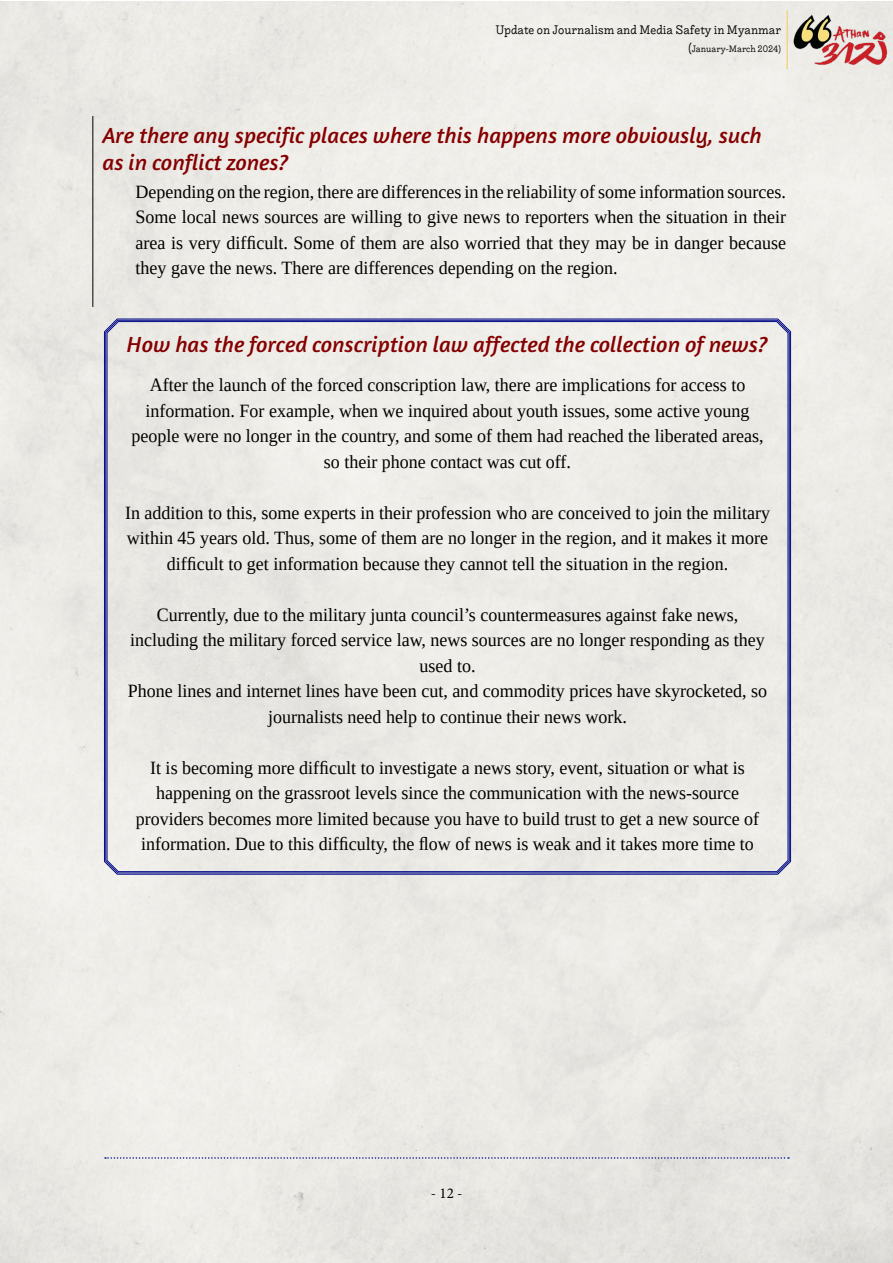
<style>
.page{position:relative;width:893px;height:1263px;background:#fff}
.page>*{position:absolute;margin:0;border:0;box-sizing:border-box;transform-origin:0 0}
.t1{font:italic 22.5px/27px "Amaranth";color:#850000}
.t2{font:18.75px/25.5px "Liberation Serif";color:#000;text-align:center;scale:.96 1}
.t3{font:15px "Minion Pro";color:#000}
.t4{font:12px "Liebe Ruth";color:#000}
.t5{font:9px "Liebe Ruth";color:#000}
.s1{font-size:12px}
</style>
<div class="page">
<svg style="left:105px;top:1157px;width:684px;height:2px"></svg>
<img style="left:791px;top:10px;width:98px;height:59px">
<hr style="left:786px;top:11px;width:2px;height:58px;background:#f5d586">
<div style="left:107px;top:321px;width:681px;height:551px;background:#ecebe6"></div>
<hr style="left:92px;top:116px;width:1px;height:191px;background:#000">
<p class="t4" style="left:496px;top:22px;width:287px">Update on Journalism and Media Safety in Myanmar</p>
<p class="t5" style="left:688px;top:43px;width:94px"><span class="s1">(</span>January-March 2024)</p>
<p class="t1" style="left:102px;top:122px;width:661px">Are there any specific places where this happens more obviously, such as in conflict zones?</p>
<p class="t2" style="left:135px;top:179px;width:679px;text-align:justify">Depending on the region, there are differences in the reliability of some information sources.<br>Some local news sources are willing to give news to reporters when the situation in their area is very difficult. Some of them are also worried that they may be in danger because they gave the news. There are differences depending on the region.</p>
<p class="t1" style="left:127px;top:331px;width:642px">How has the forced conscription law affected the collection of news?</p>
<p class="t2" style="left:131px;top:372px;width:660px">After the launch of the forced conscription law, there are implications for access to information. For example, when we inquired about youth issues, some active young people were no longer in the country, and some of them had reached the liberated areas, so their phone contact was cut off.</p>
<p class="t2" style="left:125px;top:499px;width:673px">In addition to this, some experts in their profession who are conceived to join the military within 45 years old. Thus, some of them are no longer in the region, and it makes it more difficult to get information because they cannot tell the situation in the region.</p>
<p class="t2" style="left:128px;top:601px;width:668px">Currently, due to the military junta council’s countermeasures against fake news, including the military forced service law, news sources are no longer responding as they used to.<br>Phone lines and internet lines have been cut, and commodity prices have skyrocketed, so journalists need help to continue their news work.</p>
<p class="t2" style="left:136px;top:754px;width:651px">It is becoming more difficult to investigate a news story, event, situation or what is happening on the grassroot levels since the communication with the news-source providers becomes more limited because you have to build trust to get a new source of information. Due to this difficulty, the flow of news is weak and it takes more time to</p>
<p class="t3" style="left:431px;top:1183px;width:33px">- 12 -</p>
</div>
